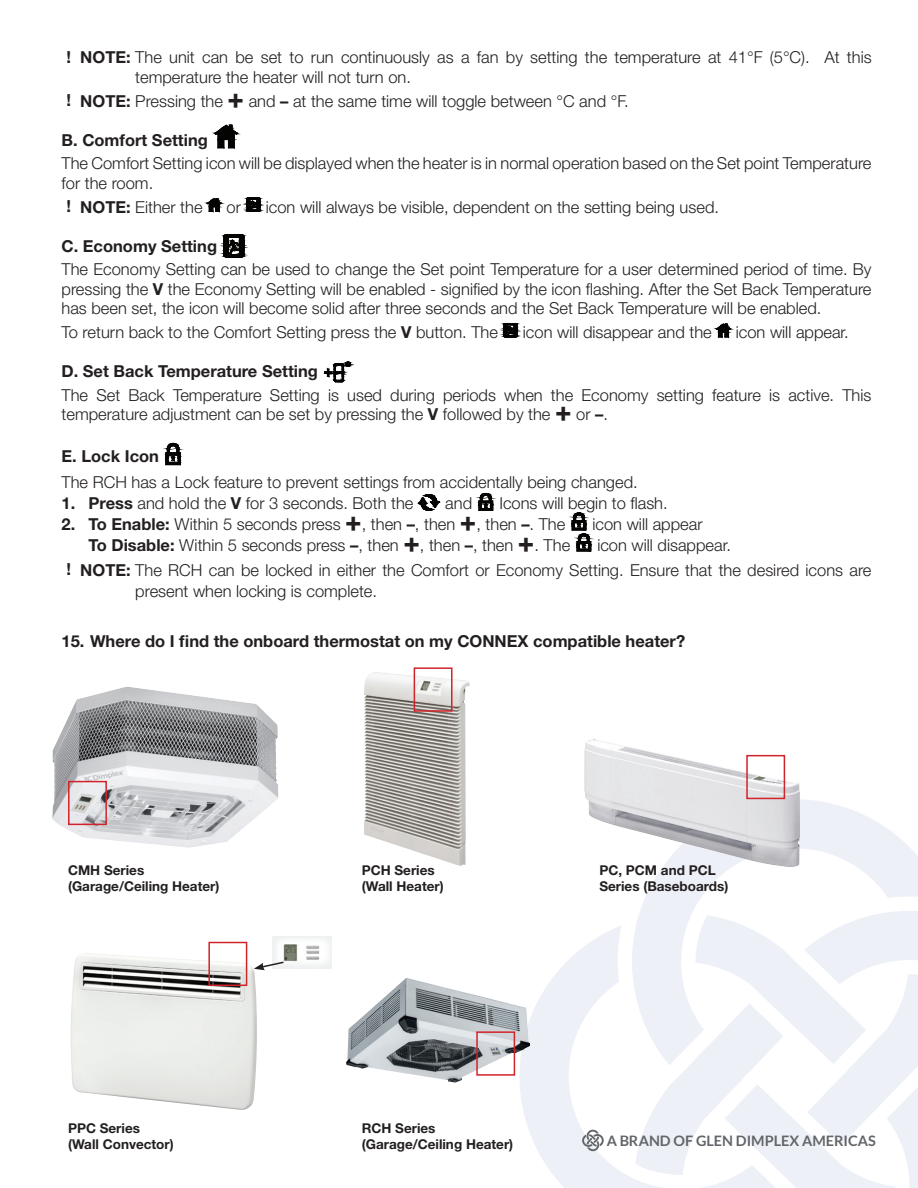
<style>
.page{position:relative;width:918px;height:1188px;background:#fff}
.page>*{position:absolute;margin:0;border:0;box-sizing:border-box;transform-origin:0 0}
.t1{font:300 16.5px/19.5px "Helvetica Neue LT Std";color:#231f20}
.t2{font:700 16.5px "Helvetica Neue LT Std";color:#231f20}
.t3{font:700 14.4px "Lato";color:#62656a}
.t4{font:700 13.5px/16.5px "Helvetica Neue LT Std";color:#231f20}
.s1{font-weight:700;font-size:16.65px}
.s2{font-weight:700}
.s3{font-family:"Koz Go Pr 6 N";font-weight:400}
</style>
<div class="page">
<svg style="left:520px;top:926px;width:115px;height:262px"></svg>
<svg style="left:632px;top:799px;width:286px;height:266px"></svg>
<svg style="left:635px;top:911px;width:283px;height:277px"></svg>
<svg style="left:215px;top:125px;width:23px;height:23px"></svg>
<svg style="left:207px;top:198px;width:14px;height:14px"></svg>
<svg style="left:247px;top:198px;width:14px;height:14px"></svg>
<svg style="left:223px;top:235px;width:22px;height:23px"></svg>
<svg style="left:504px;top:323px;width:14px;height:15px"></svg>
<svg style="left:716px;top:324px;width:15px;height:14px"></svg>
<svg style="left:324px;top:362px;width:26px;height:21px"></svg>
<svg style="left:166px;top:443px;width:15px;height:22px"></svg>
<svg style="left:419px;top:494px;width:21px;height:17px"></svg>
<svg style="left:479px;top:493px;width:14px;height:18px"></svg>
<svg style="left:572px;top:513px;width:19px;height:39px"></svg>
<img style="left:52px;top:687px;width:226px;height:161px">
<img style="left:70px;top:953px;width:187px;height:157px">
<img style="left:272px;top:937px;width:59px;height:31px">
<img style="left:364px;top:672px;width:102px;height:194px">
<img style="left:584px;top:738px;width:216px;height:129px">
<img style="left:346px;top:978px;width:184px;height:105px">
<div style="left:746px;top:755px;width:39px;height:44px;border:2px solid #d1232a"></div>
<div style="left:414px;top:667px;width:39px;height:45px;border:2px solid #d1232a"></div>
<div style="left:68px;top:781px;width:39px;height:44px;border:2px solid #d1232a"></div>
<div style="left:476px;top:1031px;width:39px;height:45px;border:2px solid #d1232a"></div>
<div style="left:208px;top:942px;width:39px;height:44px;border:2px solid #d1232a"></div>
<svg style="left:254px;top:960px;width:31px;height:10px"></svg>
<svg style="left:582px;top:1130px;width:22px;height:21px"></svg>
<p class="t1" style="left:135px;top:47px;width:738px;text-indent:-69px"><span class="s1">!</span> <span class="s2">NOTE:</span> The unit can be set to run continuously as a fan by setting the temperature at 41°F (5°C). At this temperature the heater will not turn on.</p>
<p class="t1" style="left:66px;top:91px;width:564px"><span class="s1">!</span> <span class="s2">NOTE:</span> Pressing the <span class="s3">✚</span> and <span class="s2">–</span> at the same time will toggle between °C and °F.</p>
<p class="t2" style="left:62px;top:130px;width:148px">B. Comfort Setting</p>
<p class="t1" style="left:62px;top:153px;width:811px">The Comfort Setting icon will be displayed when the heater is in normal operation based on the Set point Temperature for the room.</p>
<p class="t1" style="left:66px;top:197px;width:138px"><span class="s1">!</span> <span class="s2">NOTE:</span> Either the</p>
<p class="t1" style="left:227px;top:197px;width:16px">or</p>
<p class="t1" style="left:266px;top:197px;width:455px">icon will always be visible, dependent on the setting being used.</p>
<p class="t2" style="left:62px;top:236px;width:157px">C. Economy Setting</p>
<p class="t1" style="left:62px;top:259px;width:812px;text-align:justify">The Economy Setting can be used to change the Set point Temperature for a user determined period of time. By pressing the <span class="s2">V</span> the Economy Setting will be enabled - signified by the icon flashing. After the Set Back Temperature has been set, the icon will become solid after three seconds and the Set Back Temperature will be enabled.</p>
<p class="t1" style="left:62px;top:322px;width:438px">To return back to the Comfort Setting press the <span class="s2">V</span> button. The</p>
<p class="t1" style="left:523px;top:322px;width:190px">icon will disappear and the</p>
<p class="t1" style="left:736px;top:322px;width:115px">icon will appear.</p>
<p class="t2" style="left:62px;top:361px;width:258px">D. Set Back Temperature Setting</p>
<p class="t1" style="left:62px;top:385px;width:811px">The Set Back Temperature Setting is used during periods when the Economy setting feature is active. This temperature adjustment can be set by pressing the <span class="s2">V</span> followed by the <span class="s3">✚</span> or <span class="s2">–</span>.</p>
<p class="t2" style="left:62px;top:446px;width:99px">E. Lock Icon</p>
<p class="t1" style="left:62px;top:472px;width:578px">The RCH has a Lock feature to prevent settings from accidentally being changed.</p>
<p class="t1" style="left:62px;top:493px;width:353px"><span class="s2">1. Press</span> and hold the <span class="s2">V</span> for 3 seconds. Both the</p>
<p class="t1" style="left:445px;top:493px;width:28px">and</p>
<p class="t1" style="left:499px;top:493px;width:170px">Icons will begin to flash.</p>
<p class="t1" style="left:62px;top:514px;width:505px"><span class="s2">2. To Enable:</span> Within 5 seconds press <span class="s3">✚</span>, then <span class="s2">–</span>, then <span class="s3">✚</span>, then <span class="s2">–</span>. The</p>
<p class="t1" style="left:593px;top:514px;width:112px">icon will appear</p>
<p class="t1" style="left:89px;top:535px;width:483px"><span class="s2">To Disable:</span> Within 5 seconds press <span class="s2">–</span>, then <span class="s3">✚</span>, then <span class="s2">–</span>, then <span class="s3">✚</span>. The</p>
<p class="t1" style="left:66px;top:532px;width:807px;line-height:25.2px;text-indent:531px">icon will disappear.<br><span class="s1">!</span> <span class="s2">NOTE:</span> The RCH can be locked in either the Comfort or Economy Setting. Ensure that the desired icons are</p>
<p class="t1" style="left:135px;top:581px;width:243px">present when locking is complete.</p>
<p class="t2" style="left:62px;top:631px;width:625px">15. Where do I find the onboard thermostat on my CONNEX compatible heater?</p>
<p class="t4" style="left:68px;top:861px;width:153px">CMH Series (Garage/Ceiling Heater)</p>
<p class="t4" style="left:68px;top:1119px;width:107px">PPC Series (Wall Convector)</p>
<p class="t4" style="left:362px;top:861px;width:83px">PCH Series (Wall Heater)</p>
<p class="t4" style="left:599px;top:861px;width:130px">PC, PCM and PCL<br>Series (Baseboards)</p>
<p class="t4" style="left:362px;top:1119px;width:153px">RCH Series (Garage/Ceiling Heater)</p>
<p class="t3" style="left:607px;top:1132px;width:271px">A BRAND OF GLEN DIMPLEX AMERICAS</p>
</div>
